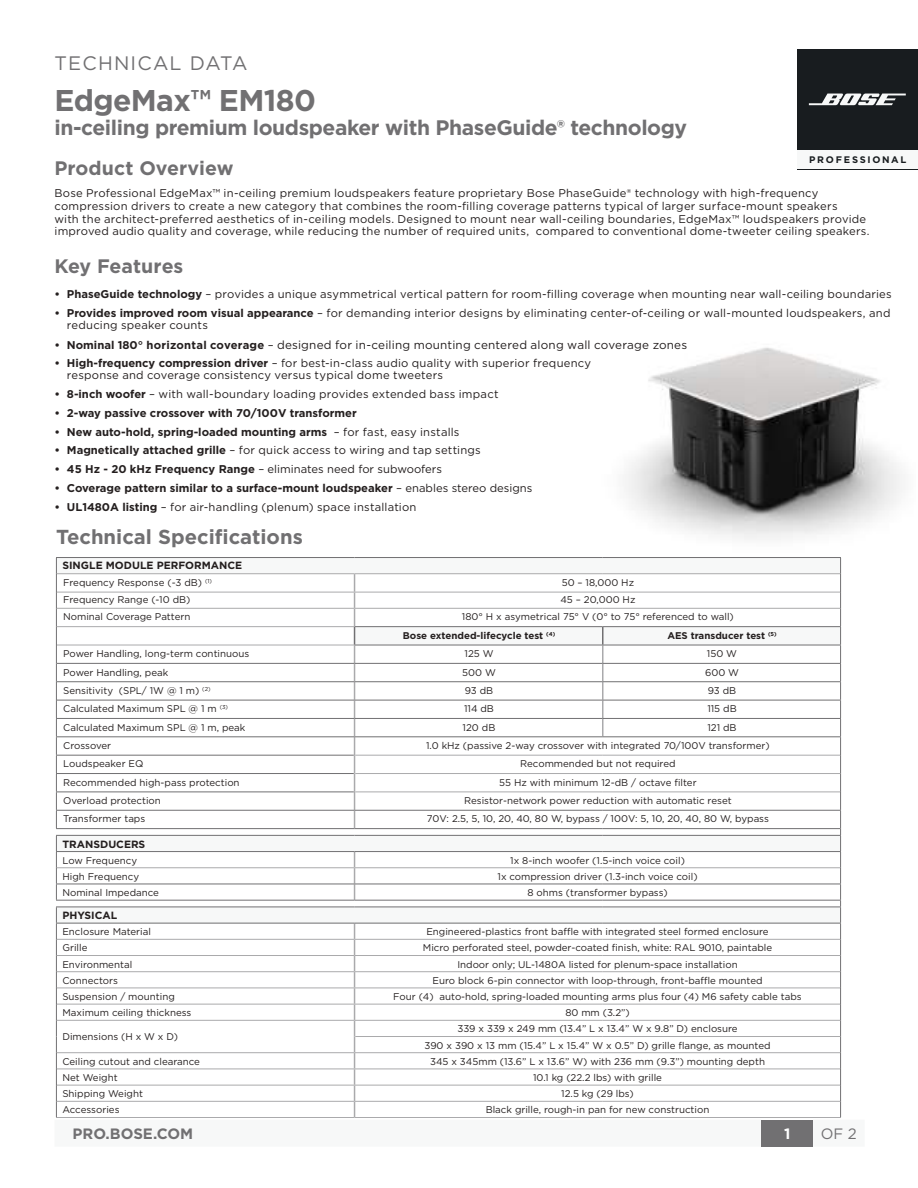
<style>
.page{position:relative;width:918px;height:1188px;background:#fff}
.page>*{position:absolute;margin:0;border:0;box-sizing:border-box;transform-origin:0 0}
.t1{font:700 30px "Gotham";letter-spacing:-.02em;color:#717072}
.t2{font:700 21px "Gotham";letter-spacing:-.02em;color:#717072}
.t3{font:700 20.25px "Gotham";color:#717072}
.t4{font:700 19.5px "Gotham";color:#717072}
.t5{font:19.5px "Gotham";letter-spacing:.06em;color:#717072}
.t6{font:700 15px "Gotham";color:#717072}
.t7{font:15px "Gotham";color:#717072}
.t8{font:700 15px "Gotham";color:#fff}
.t9{font:11.7px "Gotham";letter-spacing:.015em;color:#241f1f}
.t10{font:11.25px/12.8px "Gotham";letter-spacing:.02em;color:#241f1f}
.t11{font:700 11.25px "Gotham";color:#241f1f}
.t12{font:11.25px "Gotham";color:#241f1f}
.t13{font:700 10.5px "Gotham";color:#241f1f}
.t14{font:9.75px/18.3px "Gotham";color:#241f1f}
.t15{font:700 9.75px "Gotham";color:#241f1f}
.t16{font:700 9.45px "Gotham";letter-spacing:.185em;color:#181c1f}
.s1{font-weight:700}
.s2{font-weight:700;font-size:11.25px}
.s3{font-size:11.25px}
.s4{font-weight:400}
</style>
<div class="page">
<div style="left:797px;top:49px;width:120px;height:120px;background:#181c1f"></div>
<div style="left:797px;top:150px;width:120px;height:19px;background:#f7f8f8"></div>
<svg style="left:809px;top:94px;width:97px;height:11px"></svg>
<hr style="left:56px;top:557px;width:299px;height:1px;background:#717072">
<hr style="left:355px;top:557px;width:248px;height:1px;background:#717072">
<hr style="left:603px;top:557px;width:238px;height:1px;background:#717072">
<svg style="left:55px;top:558px;width:787px;height:589px"></svg>
<img style="left:625px;top:347px;width:277px;height:193px">
<h3 class="t5" style="left:55px;top:50px;width:195px">TECHNICAL DATA</h3>
<h1 class="t1" style="left:55px;top:81px;width:263px">EdgeMax™ EM180</h1>
<h2 class="t2" style="left:55px;top:114px;width:634px">in-ceiling premium loudspeaker with PhaseGuide® technology</h2>
<p class="t16" style="left:809px;top:154px;width:99px">PROFESSIONAL</p>
<h3 class="t4" style="left:55px;top:156px;width:180px">Product Overview</h3>
<p class="t10" style="left:55px;top:187px;width:817px">Bose Professional EdgeMax™ in-ceiling premium loudspeakers feature proprietary Bose PhaseGuide® technology with high-frequency compression drivers to create a new category that combines the room-filling coverage patterns typical of larger surface-mount speakers<br>with the architect-preferred aesthetics of in-ceiling models. Designed to mount near wall-ceiling boundaries, EdgeMax™ loudspeakers provide improved audio quality and coverage, while reducing the number of required units, compared to conventional dome-tweeter ceiling speakers.</p>
<h3 class="t4" style="left:55px;top:253px;width:130px">Key Features</h3>
<p class="t10" style="left:55px;top:288px;width:839px"><span class="s1">• PhaseGuide technology</span> – provides a unique asymmetrical vertical pattern for room-filling coverage when mounting near wall-ceiling boundaries</p>
<p class="t10" style="left:67px;top:307px;width:825px;line-height:12px;text-indent:-12px"><span class="s1">• Provides improved room visual appearance</span> – for demanding interior designs by eliminating center-of-ceiling or wall-mounted loudspeakers, and reducing speaker counts</p>
<p class="t9" style="left:55px;top:337px;width:634px"><span class="s2">• Nominal 180° horizontal coverage</span> <span class="s3">–</span> designed for in-ceiling mounting centered along wall coverage zones</p>
<p class="t10" style="left:67px;top:357px;width:526px;line-height:12px;text-indent:-12px"><span class="s1">• High-frequency compression driver</span> – for best-in-class audio quality with superior frequency response and coverage consistency versus typical dome tweeters</p>
<p class="t10" style="left:55px;top:388px;width:446px"><span class="s1">• 8-inch woofer</span> – with wall-boundary loading provides extended bass impact</p>
<p class="t11" style="left:55px;top:405px;width:304px">• 2-way passive crossover with 70/100V transformer</p>
<p class="t11" style="left:55px;top:424px;width:407px">• New auto-hold, spring-loaded mounting arms <span class="s4">– for fast, easy installs</span></p>
<p class="t10" style="left:55px;top:444px;width:428px"><span class="s1">• Magnetically attached grille</span> – for quick access to wiring and tap settings</p>
<p class="t12" style="left:55px;top:462px;width:389px"><span class="s1">• 45 Hz - 20 kHz Frequency Range</span> – eliminates need for subwoofers</p>
<p class="t11" style="left:55px;top:480px;width:479px">• Coverage pattern similar to a surface-mount loudspeaker <span class="s4">– enables stereo designs</span></p>
<p class="t10" style="left:55px;top:500px;width:363px"><span class="s1">• UL1480A listing</span> – for air-handling (plenum) space installation</p>
<h3 class="t3" style="left:56px;top:523px;width:248px">Technical Specifications</h3>
<p class="t13" style="left:62px;top:558px;width:181px">SINGLE MODULE PERFORMANCE</p>
<p class="t14" style="left:63px;top:573px;width:150px">Frequency Response (-3 dB) <sup>(1)</sup></p>
<p class="t14" style="left:562px;top:573px;width:74px">50 – 18,000 Hz</p>
<p class="t14" style="left:63px;top:590px;width:129px">Frequency Range (-10 dB)</p>
<p class="t14" style="left:560px;top:590px;width:76px">45 – 20,000 Hz</p>
<p class="t14" style="left:63px;top:608px;width:129px">Nominal Coverage Pattern</p>
<p class="t14" style="left:403px;top:608px;width:333px;text-indent:59px">180° H x asymetrical 75° V (0° to 75° referenced to wall)<br><span class="s1">Bose extended-lifecycle test</span> <sup>(4)</sup></p>
<p class="t15" style="left:667px;top:629px;width:111px">AES transducer test <sup>(5)</sup></p>
<p class="t14" style="left:63px;top:644px;width:188px">Power Handling, long-term continuous</p>
<p class="t14" style="left:465px;top:644px;width:31px">125 W</p>
<p class="t14" style="left:707px;top:644px;width:32px">150 W</p>
<p class="t14" style="left:63px;top:663px;width:107px">Power Handling, peak</p>
<p class="t14" style="left:462px;top:663px;width:35px">500 W</p>
<p class="t14" style="left:705px;top:663px;width:35px">600 W</p>
<p class="t14" style="left:63px;top:681px;width:149px">Sensitivity (SPL/ 1W @ 1 m) <sup>(2)</sup></p>
<p class="t14" style="left:465px;top:681px;width:30px">93 dB</p>
<p class="t14" style="left:708px;top:681px;width:30px">93 dB</p>
<p class="t14" style="left:63px;top:699px;width:166px">Calculated Maximum SPL @ 1 m <sup>(3)</sup></p>
<p class="t14" style="left:464px;top:699px;width:31px">114 dB</p>
<p class="t14" style="left:707px;top:699px;width:31px">115 dB</p>
<p class="t14" style="left:63px;top:718px;width:184px">Calculated Maximum SPL @ 1 m, peak</p>
<p class="t14" style="left:463px;top:718px;width:34px">120 dB</p>
<p class="t14" style="left:707px;top:718px;width:31px">121 dB</p>
<p class="t14" style="left:63px;top:736px;width:50px">Crossover</p>
<p class="t14" style="left:426px;top:736px;width:345px">1.0 kHz (passive 2-way crossover with integrated 70/100V transformer)</p>
<p class="t14" style="left:63px;top:755px;width:82px">Loudspeaker EQ</p>
<p class="t14" style="left:520px;top:755px;width:157px">Recommended but not required</p>
<p class="t14" style="left:63px;top:773px;width:178px">Recommended high-pass protection</p>
<p class="t14" style="left:499px;top:773px;width:199px">55 Hz with minimum 12-dB / octave filter</p>
<p class="t14" style="left:63px;top:791px;width:99px">Overload protection</p>
<p class="t14" style="left:464px;top:791px;width:269px">Resistor-network power reduction with automatic reset</p>
<p class="t14" style="left:63px;top:810px;width:84px">Transformer taps</p>
<p class="t14" style="left:427px;top:810px;width:343px">70V: 2.5, 5, 10, 20, 40, 80 W, bypass / 100V: 5, 10, 20, 40, 80 W, bypass</p>
<p class="t13" style="left:62px;top:837px;width:84px">TRANSDUCERS</p>
<p class="t14" style="left:62px;top:851px;width:76px">Low Frequency</p>
<p class="t14" style="left:510px;top:851px;width:176px">1x 8-inch woofer (1.5-inch voice coil)</p>
<p class="t14" style="left:62px;top:867px;width:78px">High Frequency</p>
<p class="t14" style="left:498px;top:867px;width:202px">1x compression driver (1.3-inch voice coil)</p>
<p class="t14" style="left:62px;top:883px;width:98px">Nominal Impedance</p>
<p class="t14" style="left:527px;top:883px;width:142px">8 ohms (transformer bypass)</p>
<p class="t13" style="left:62px;top:909px;width:56px">PHYSICAL</p>
<p class="t14" style="left:62px;top:922px;width:90px">Enclosure Material</p>
<p class="t14" style="left:426px;top:922px;width:344px">Engineered-plastics front baffle with integrated steel formed enclosure</p>
<p class="t14" style="left:62px;top:939px;width:27px">Grille</p>
<p class="t14" style="left:423px;top:939px;width:351px">Micro perforated steel, powder-coated finish, white: RAL 9010, paintable</p>
<p class="t14" style="left:62px;top:955px;width:71px">Environmental</p>
<p class="t14" style="left:457px;top:955px;width:282px">Indoor only; UL-1480A listed for plenum-space installation</p>
<p class="t14" style="left:62px;top:971px;width:57px">Connectors</p>
<p class="t14" style="left:433px;top:971px;width:332px">Euro block 6-pin connector with loop-through, front-baffle mounted</p>
<p class="t14" style="left:62px;top:987px;width:114px">Suspension / mounting</p>
<p class="t14" style="left:393px;top:987px;width:410px">Four (4) auto-hold, spring-loaded mounting arms plus four (4) M6 safety cable tabs</p>
<p class="t14" style="left:62px;top:1003px;width:130px">Maximum ceiling thickness</p>
<p class="t14" style="left:565px;top:1003px;width:66px">80 mm (3.2”)</p>
<p class="t14" style="left:62px;top:1028px;width:117px">Dimensions (H x W x D)</p>
<p class="t14" style="left:424px;top:1021px;width:348px;line-height:16.2px;text-align:center">339 x 339 x 249 mm (13.4” L x 13.4” W x 9.8” D) enclosure<br>390 x 390 x 13 mm (15.4” L x 15.4” W x 0.5” D) grille flange, as mounted</p>
<p class="t14" style="left:62px;top:1052px;width:139px">Ceiling cutout and clearance</p>
<p class="t14" style="left:430px;top:1052px;width:337px">345 x 345mm (13.6” L x 13.6” W) with 236 mm (9.3”) mounting depth</p>
<p class="t14" style="left:62px;top:1068px;width:57px">Net Weight</p>
<p class="t14" style="left:533px;top:1068px;width:130px">10.1 kg (22.2 lbs) with grille</p>
<p class="t14" style="left:62px;top:1084px;width:82px">Shipping Weight</p>
<p class="t14" style="left:561px;top:1084px;width:74px">12.5 kg (29 lbs)</p>
<p class="t14" style="left:62px;top:1101px;width:59px">Accessories</p>
<p class="t14" style="left:486px;top:1101px;width:225px">Black grille, rough-in pan for new construction</p>
<h3 class="t6" style="left:73px;top:1124px;width:122px">PRO.BOSE.COM</h3>
<h3 class="t8" style="left:784px;top:1124px;width:8px">1</h3>
<h3 class="t7" style="left:821px;top:1124px;width:38px">OF 2</h3>
</div>
